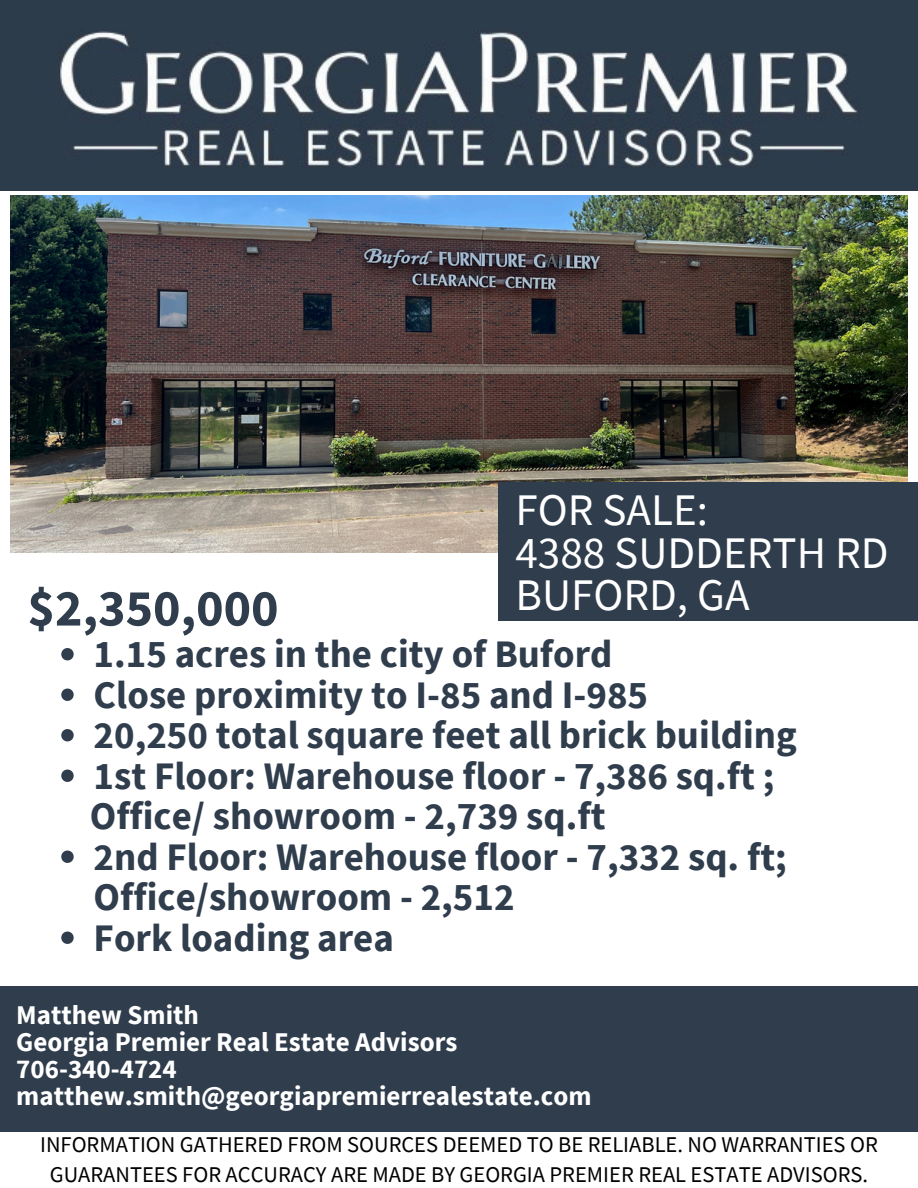
<style>
.page{position:relative;width:918px;height:1188px;background:#fff}
.page>*{position:absolute;margin:0;border:0;box-sizing:border-box;transform-origin:0 0}
.t1{font:700 52.05px "Source Sans Pro";color:#303d4c}
.t2{font:45.15px/42.8px "Source Sans Pro";color:#fff}
.t3{font:700 38.85px/40.5px "Source Sans Pro";color:#303d4c}
.t4{font:700 27px/27px "Source Sans Pro";color:#fff}
.t5{font:22.5px/30.3px "Source Sans Pro";color:#000;text-align:center}
</style>
<div class="page">
<img style="left:11px;top:195px;width:896px;height:357px">
<div style="left:499px;top:483px;width:419px;height:138px;background:#303d4c"></div>
<svg style="left:61px;top:648px;width:13px;height:12px"></svg>
<svg style="left:61px;top:689px;width:13px;height:12px"></svg>
<svg style="left:61px;top:729px;width:13px;height:12px"></svg>
<svg style="left:61px;top:770px;width:13px;height:12px"></svg>
<svg style="left:61px;top:851px;width:13px;height:12px"></svg>
<svg style="left:61px;top:932px;width:13px;height:12px"></svg>
<img style="left:0;top:0;width:918px;height:190px">
<div style="left:0;top:986px;width:918px;height:145px;background:#303d4c"></div>
<p class="t2" style="left:516px;top:488px;width:375px">FOR SALE:<br>4388 SUDDERTH RD<br>BUFORD, GA</p>
<p class="t1" style="left:28px;top:574px;width:253px">$2,350,000</p>
<h2 class="t3" style="left:94px;top:633px;width:520px">1.15 acres in the city of Buford</h2>
<h1 class="t3" style="left:94px;top:674px;width:556px">Close proximity to I-85 and I-985</h1>
<p class="t3" style="left:94px;top:714px;width:705px">20,250 total square feet all brick building</p>
<p class="t3" style="left:94px;top:755px;width:682px">1st Floor: Warehouse floor - 7,386 sq.ft ;</p>
<p class="t3" style="left:90px;top:795px;width:517px">Office/ showroom - 2,739 sq.ft</p>
<p class="t3" style="left:94px;top:836px;width:695px">2nd Floor: Warehouse floor - 7,332 sq. ft;<br>Office/showroom - 2,512</p>
<h3 class="t3" style="left:94px;top:917px;width:302px">Fork loading area</h3>
<p class="t4" style="left:16px;top:1001px;width:577px">Matthew Smith<br>Georgia Premier Real Estate Advisors<br>706-340-4724 matthew.smith@georgiapremierrealestate.com</p>
<p class="t5" style="left:40px;top:1129px;width:839px">INFORMATION GATHERED FROM SOURCES DEEMED TO BE RELIABLE. NO WARRANTIES OR<br>GUARANTEES FOR ACCURACY ARE MADE BY GEORGIA PREMIER REAL ESTATE ADVISORS.</p>
</div>
